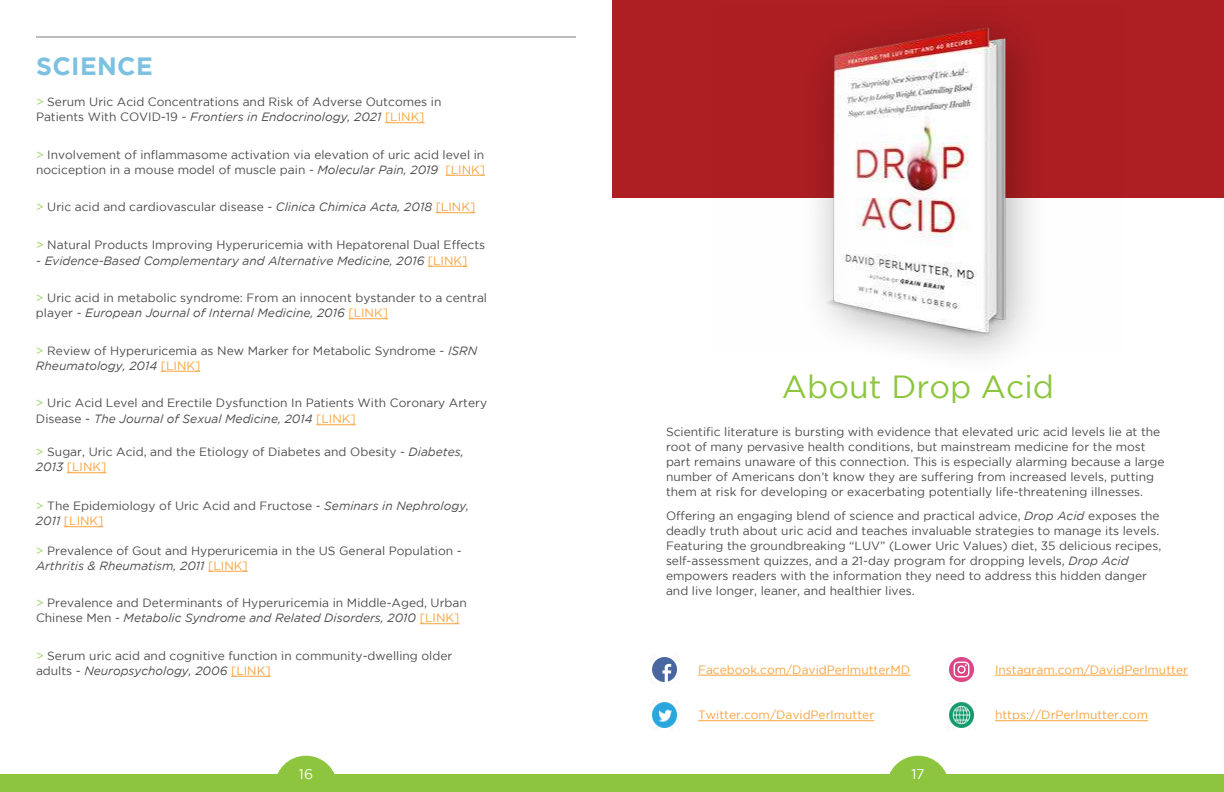
<style>
.page{position:relative;width:1224px;height:792px;background:#fff}
.page>*{position:absolute;margin:0;border:0;box-sizing:border-box;transform-origin:0 0}
.t1{font:32px "Gotham";color:#8dc63e}
.t2{font:700 25px "Gotham";letter-spacing:.015em;color:#7dc1e1}
.t3{font:14px "Gotham";color:#fff}
.t4{font:12px/15px "Gotham";color:#4c4d4f}
.t5{font:12px "Gotham";color:#f9a33e}
.t6{font:italic 12px "Gotham";color:#4c4d4f}
.s1{color:#9ecf5b}
.s2{font-style:italic}
.s3{color:#f9a33e}
.s4{font-style:normal}
.s5{font-style:normal;color:#f9a33e}
</style>
<div class="page">
<div style="left:0;top:774px;width:612px;height:18px;background:#8dc63e"></div>
<div style="left:612px;top:774px;width:612px;height:18px;background:#8dc63e"></div>
<svg style="left:277px;top:756px;width:58px;height:18px"></svg>
<svg style="left:889px;top:756px;width:58px;height:18px"></svg>
<hr style="left:385px;top:123px;width:40px;height:1px;background:#f9a33e">
<hr style="left:446px;top:175px;width:39px;height:1px;background:#f9a33e">
<hr style="left:436px;top:213px;width:39px;height:1px;background:#f9a33e">
<hr style="left:428px;top:266px;width:40px;height:1px;background:#f9a33e">
<hr style="left:348px;top:319px;width:40px;height:1px;background:#f9a33e">
<hr style="left:161px;top:371px;width:39px;height:1px;background:#f9a33e">
<hr style="left:316px;top:425px;width:40px;height:1px;background:#f9a33e">
<hr style="left:67px;top:473px;width:39px;height:1px;background:#f9a33e">
<hr style="left:64px;top:527px;width:40px;height:1px;background:#f9a33e">
<hr style="left:208px;top:571px;width:40px;height:1px;background:#f9a33e">
<hr style="left:420px;top:624px;width:39px;height:1px;background:#f9a33e">
<hr style="left:231px;top:676px;width:40px;height:1px;background:#f9a33e">
<div style="left:612px;top:0;width:612px;height:198px;background:#ad1f23"></div>
<div style="left:799px;top:0;width:252px;height:379px;background:#000;opacity:.3"></div>
<img style="left:799px;top:6px;width:252px;height:347px">
<hr style="left:698px;top:675px;width:212px;height:1px;background:#f9a33e">
<hr style="left:995px;top:675px;width:193px;height:1px;background:#f9a33e">
<hr style="left:995px;top:721px;width:153px;height:1px;background:#f9a33e">
<hr style="left:698px;top:721px;width:176px;height:1px;background:#f9a33e">
<img style="left:650px;top:655px;width:29px;height:29px">
<img style="left:650px;top:701px;width:29px;height:28px">
<img style="left:947px;top:701px;width:29px;height:28px">
<img style="left:948px;top:656px;width:28px;height:28px">
<hr style="left:36px;top:36px;width:540px;height:1px;background:#bcbdc0">
<h2 class="t2" style="left:36px;top:56px;width:118px">SCIENCE</h2>
<p class="t4" style="left:36px;top:95px;width:407px"><span class="s1">&gt;</span> Serum Uric Acid Concentrations and Risk of Adverse Outcomes in<br>Patients With COVID-19 <span class="s2">- Frontiers in Endocrinology, 2021</span> <span class="s3">[LINK]</span></p>
<p class="t4" style="left:36px;top:147px;width:451px"><span class="s1">&gt;</span> Involvement of inflammasome activation via elevation of uric acid level in nociception in a mouse model of muscle pain - <span class="s2">Molecular Pain, 2019</span> <span class="s3">[LINK]</span></p>
<p class="t4" style="left:36px;top:200px;width:441px"><span class="s1">&gt;</span> Uric acid and cardiovascular disease - <span class="s2">Clinica Chimica Acta, 2018</span> <span class="s3">[LINK]</span></p>
<p class="t4" style="left:36px;top:237px;width:451px"><span class="s1">&gt;</span> Natural Products Improving Hyperuricemia with Hepatorenal Dual Effects</p>
<p class="t6" style="left:36px;top:256px;width:433px"><span class="s4">-</span> Evidence-Based Complementary and Alternative Medicine, 2016 <span class="s5">[LINK]</span></p>
<p class="t4" style="left:36px;top:291px;width:453px"><span class="s1">&gt;</span> Uric acid in metabolic syndrome: From an innocent bystander to a central player - <span class="s2">European Journal of Internal Medicine, 2016</span> <span class="s3">[LINK]</span></p>
<p class="t4" style="left:36px;top:343px;width:443px"><span class="s1">&gt;</span> Review of Hyperuricemia as New Marker for Metabolic Syndrome - <span class="s2">ISRN<br>Rheumatology, 2014</span> <span class="s3">[LINK]</span></p>
<p class="t4" style="left:36px;top:395px;width:453px;line-height:16px"><span class="s1">&gt;</span> Uric Acid Level and Erectile Dysfunction In Patients With Coronary Artery<br>Disease - <span class="s2">The Journal of Sexual Medicine, 2014</span> <span class="s3">[LINK]</span></p>
<p class="t4" style="left:36px;top:445px;width:429px"><span class="s1">&gt;</span> Sugar, Uric Acid, and the Etiology of Diabetes and Obesity - <span class="s2">Diabetes,<br>2013</span> <span class="s3">[LINK]</span></p>
<p class="t4" style="left:36px;top:499px;width:435px"><span class="s1">&gt;</span> The Epidemiology of Uric Acid and Fructose - <span class="s2">Seminars in Nephrology,<br>2011</span> <span class="s3">[LINK]</span></p>
<p class="t4" style="left:36px;top:543px;width:427px"><span class="s1">&gt;</span> Prevalence of Gout and Hyperuricemia in the US General Population -<br><span class="s2">Arthritis &amp; Rheumatism, 2011</span> <span class="s3">[LINK]</span></p>
<p class="t4" style="left:36px;top:596px;width:432px"><span class="s1">&gt;</span> Prevalence and Determinants of Hyperuricemia in Middle-Aged, Urban<br>Chinese Men - <span class="s2">Metabolic Syndrome and Related Disorders, 2010</span> <span class="s3">[LINK]</span></p>
<p class="t4" style="left:36px;top:648px;width:418px"><span class="s1">&gt;</span> Serum uric acid and cognitive function in community-dwelling older adults - <span class="s2">Neuropsychology, 2006</span> <span class="s3">[LINK]</span></p>
<h1 class="t1" style="left:782px;top:372px;width:274px">About Drop Acid</h1>
<p class="t4" style="left:666px;top:425px;width:500px">Scientific literature is bursting with evidence that elevated uric acid levels lie at the root of many pervasive health conditions, but mainstream medicine for the most part remains unaware of this connection. This is especially alarming because a large number of Americans don’t know they are suffering from increased levels, putting them at risk for developing or exacerbating potentially life-threatening illnesses.</p>
<p class="t4" style="left:666px;top:509px;width:497px">Offering an engaging blend of science and practical advice, <span class="s2">Drop Acid</span> exposes the deadly truth about uric acid and teaches invaluable strategies to manage its levels.<br>Featuring the groundbreaking “LUV” (Lower Uric Values) diet, 35 delicious recipes, self-assessment quizzes, and a 21-day program for dropping levels, <span class="s2">Drop Acid </span>empowers readers with the information they need to address this hidden danger and live longer, leaner, and healthier lives.</p>
<p class="t5" style="left:698px;top:664px;width:214px">Facebook.com/DavidPerlmutterMD</p>
<p class="t5" style="left:995px;top:664px;width:194px">Instagram.com/DavidPerlmutter</p>
<p class="t5" style="left:698px;top:710px;width:178px">Twitter.com/DavidPerlmutter</p>
<p class="t5" style="left:995px;top:710px;width:155px">https://DrPerlmutter.com</p>
<p class="t3" style="left:299px;top:768px;width:16px">16</p>
<p class="t3" style="left:911px;top:768px;width:15px">17</p>
</div>
